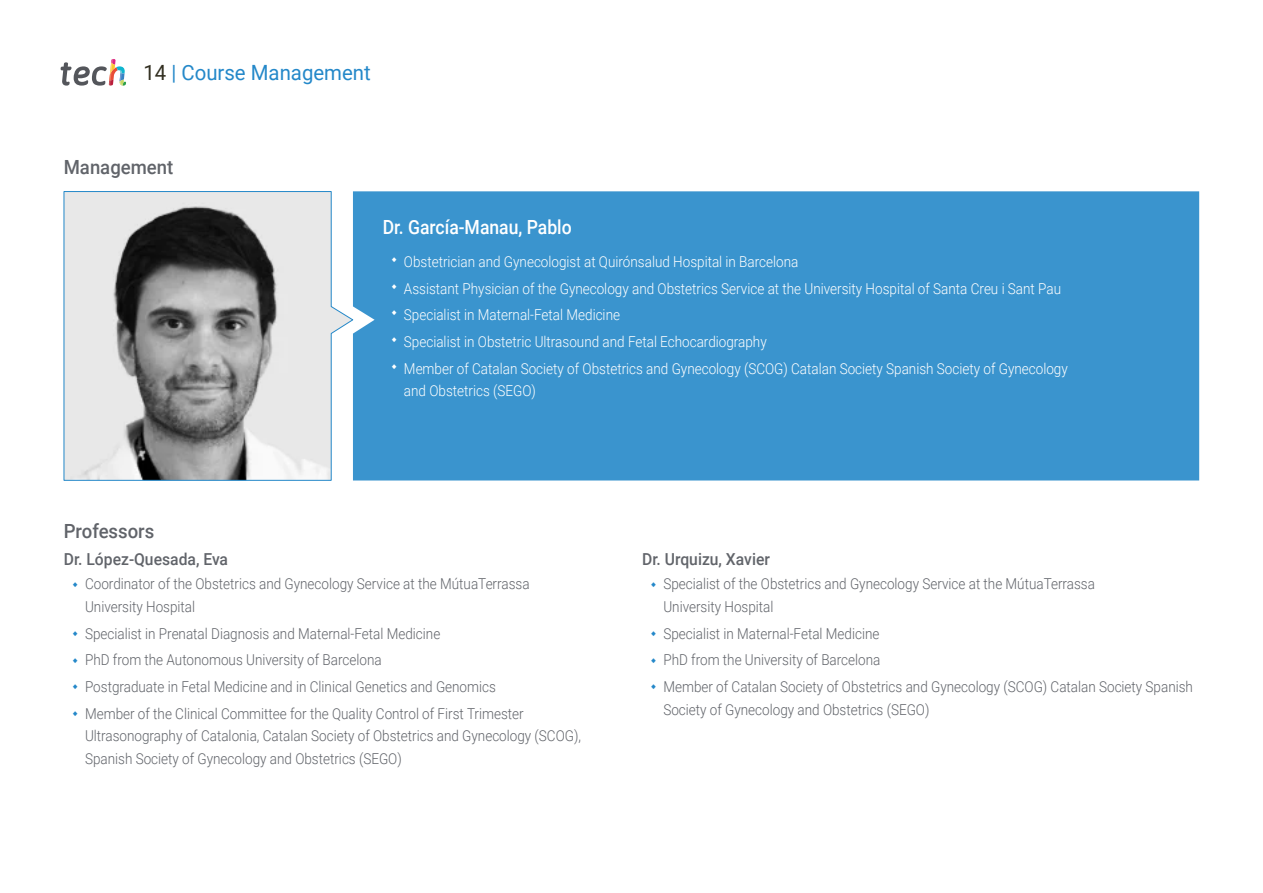
<style>
.page{position:relative;width:1263px;height:893px;background:#fff}
.page>*{position:absolute;margin:0;border:0;box-sizing:border-box;transform-origin:0 0}
.t1{font:21px "Roboto";color:#2488c9}
.t2{font:500 19.5px "Roboto";color:#fff;scale:.9 1}
.t3{font:500 19.5px "Roboto";color:#61646a;scale:.95 1}
.t4{font:500 16.5px "Roboto";color:#61646a;scale:.95 1}
.t5{font:300 15px/26.7px "Roboto";color:#61646a;scale:.9 1}
.t6{font:300 15px/26.7px "Roboto";color:#fff;scale:.9 1}
.s1{color:#312e20}
</style>
<div class="page">
<svg style="left:61px;top:59px;width:65px;height:27px"></svg>
<div style="left:353px;top:191px;width:846px;height:289px;background:#3a94ce"></div>
<svg style="left:64px;top:191px;width:289px;height:290px;background:#b3b4b5"></svg>
<svg style="left:392px;top:257px;width:5px;height:5px"></svg>
<svg style="left:392px;top:284px;width:5px;height:5px"></svg>
<svg style="left:392px;top:310px;width:5px;height:5px"></svg>
<svg style="left:392px;top:337px;width:5px;height:5px"></svg>
<svg style="left:392px;top:364px;width:5px;height:5px"></svg>
<h1 class="t1" style="left:144px;top:57px;width:229px"><span class="s1">14</span> | Course Management</h1>
<h2 class="t3" style="left:64px;top:154px;width:117px">Management</h2>
<h2 class="t2" style="left:383px;top:213px;width:211px">Dr. García-Manau, Pablo</h2>
<p class="t6" style="left:404px;top:247px;width:739px">Obstetrician and Gynecologist at Quirónsalud Hospital in Barcelona<br>Assistant Physician of the Gynecology and Obstetrics Service at the University Hospital of Santa Creu i Sant Pau Specialist in Maternal-Fetal Medicine<br>Specialist in Obstetric Ultrasound and Fetal Echocardiography<br>Member of Catalan Society of Obstetrics and Gynecology (SCOG) Catalan Society Spanish Society of Gynecology</p>
<p class="t6" style="left:404px;top:377px;width:148px">and Obstetrics (SEGO)</p>
<h2 class="t3" style="left:64px;top:517px;width:97px">Professors</h2>
<p class="t4" style="left:64px;top:547px;width:174px">Dr. López-Quesada, Eva</p>
<p class="t5" style="left:85px;top:572px;width:495px;line-height:22.5px">Coordinator of the Obstetrics and Gynecology Service at the MútuaTerrassa<br>University Hospital</p>
<p class="t5" style="left:85px;top:619px;width:489px">Specialist in Prenatal Diagnosis and Maternal-Fetal Medicine<br>PhD from the Autonomous University of Barcelona<br>Postgraduate in Fetal Medicine and in Clinical Genetics and Genomics Member of the Clinical Committee for the Quality Control of First Trimester</p>
<p class="t5" style="left:85px;top:724px;width:553px;line-height:22.5px">Ultrasonography of Catalonia, Catalan Society of Obstetrics and Gynecology (SCOG),<br>Spanish Society of Gynecology and Obstetrics (SEGO)</p>
<p class="t4" style="left:642px;top:547px;width:136px">Dr. Urquizu, Xavier</p>
<p class="t5" style="left:663px;top:572px;width:481px;line-height:22.5px">Specialist of the Obstetrics and Gynecology Service at the MútuaTerrassa<br>University Hospital</p>
<p class="t5" style="left:663px;top:619px;width:590px">Specialist in Maternal-Fetal Medicine<br>PhD from the University of Barcelona<br>Member of Catalan Society of Obstetrics and Gynecology (SCOG) Catalan Society Spanish</p>
<p class="t5" style="left:663px;top:695px;width:297px">Society of Gynecology and Obstetrics (SEGO)</p>
</div>
